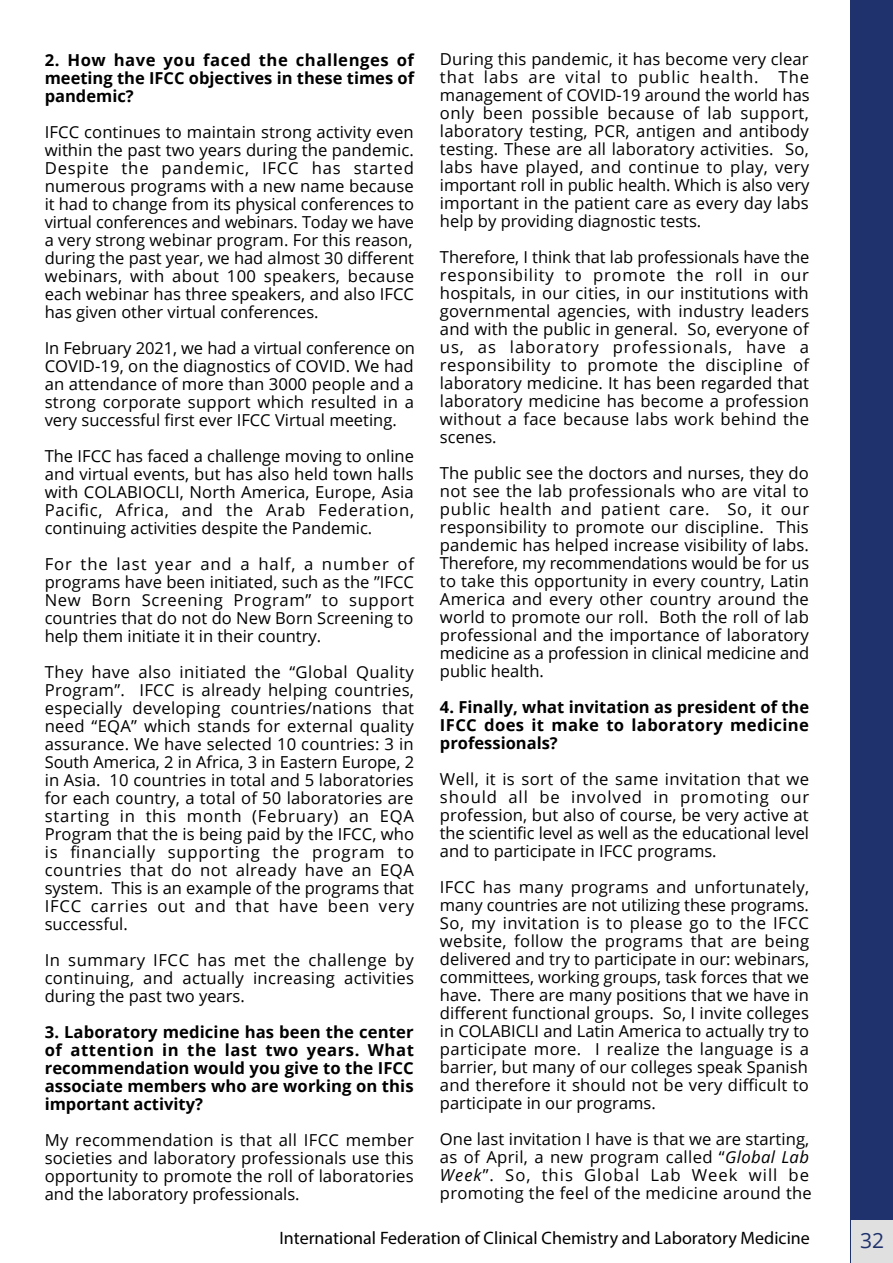
<style>
.page{position:relative;width:893px;height:1263px;background:#fff}
.page>*{position:absolute;margin:0;border:0;box-sizing:border-box;transform-origin:0 0}
.t1{font:21px "Open Sans";color:#1f326c}
.t2{font:18px "Myriad Pro";color:#000}
.t3{font:16.5px/18px "Open Sans";color:#000;text-align:justify}
.t4{font:700 16.5px/18px "Open Sans";color:#000;text-align:justify}
.t5{font:16.5px/18px "Open Sans";letter-spacing:.02em;color:#000}
.s1{font-style:italic}
</style>
<div class="page">
<div style="left:851px;top:0;width:42px;height:1263px;background:#20326d"></div>
<div style="left:851px;top:1220px;width:42px;height:43px;background:#e0e0e0"></div>
<p class="t4" style="left:45px;top:50px;width:371px">2. How have you faced the challenges of meeting the IFCC objectives in these times of pandemic?</p>
<p class="t3" style="left:45px;top:122px;width:371px">IFCC continues to maintain strong activity even within the past two years during the pandemic.<br>Despite the pandemic, IFCC has started numerous programs with a new name because it had to change from its physical conferences to virtual conferences and webinars. Today we have a very strong webinar program. For this reason, during the past year, we had almost 30 different webinars, with about 100 speakers, because each webinar has three speakers, and also IFCC has given other virtual conferences.</p>
<p class="t3" style="left:45px;top:338px;width:372px">In February 2021, we had a virtual conference on COVID-19, on the diagnostics of COVID. We had an attendance of more than 3000 people and a strong corporate support which resulted in a very successful first ever IFCC Virtual meeting.</p>
<p class="t3" style="left:45px;top:446px;width:371px">The IFCC has faced a challenge moving to online and virtual events, but has also held town halls with COLABIOCLI, North America, Europe, Asia Pacific, Africa, and the Arab Federation, continuing activities despite the Pandemic.</p>
<p class="t3" style="left:45px;top:554px;width:371px">For the last year and a half, a number of programs have been initiated, such as the ”IFCC New Born Screening Program” to support countries that do not do New Born Screening to help them initiate it in their country.</p>
<p class="t3" style="left:45px;top:662px;width:371px">They have also initiated the “Global Quality Program”. IFCC is already helping countries, especially developing countries/nations that need “EQA” which stands for external quality assurance. We have selected 10 countries: 3 in South America, 2 in Africa, 3 in Eastern Europe, 2 in Asia. 10 countries in total and 5 laboratories for each country, a total of 50 laboratories are starting in this month (February) an EQA Program that the is being paid by the IFCC, who is financially supporting the program to countries that do not already have an EQA system. This is an example of the programs that IFCC carries out and that have been very successful.</p>
<p class="t3" style="left:45px;top:950px;width:371px">In summary IFCC has met the challenge by continuing, and actually increasing activities during the past two years.</p>
<p class="t4" style="left:45px;top:1022px;width:371px">3. Laboratory medicine has been the center of attention in the last two years. What recommendation would you give to the IFCC associate members who are working on this important activity?</p>
<p class="t3" style="left:45px;top:1130px;width:371px">My recommendation is that all IFCC member societies and laboratory professionals use this opportunity to promote the roll of laboratories and the laboratory professionals.</p>
<p class="t3" style="left:440px;top:49px;width:371px">During this pandemic, it has become very clear that labs are vital to public health. The management of COVID-19 around the world has only been possible because of lab support, laboratory testing, PCR, antigen and antibody testing. These are all laboratory activities. So, labs have played, and continue to play, very important roll in public health. Which is also very important in the patient care as every day labs help by providing diagnostic tests.</p>
<p class="t3" style="left:440px;top:247px;width:371px">Therefore, I think that lab professionals have the responsibility to promote the roll in our hospitals, in our cities, in our institutions with governmental agencies, with industry leaders and with the public in general. So, everyone of us, as laboratory professionals, have a responsibility to promote the discipline of laboratory medicine. It has been regarded that laboratory medicine has become a profession without a face because labs work behind the scenes.</p>
<p class="t3" style="left:440px;top:463px;width:371px">The public see the doctors and nurses, they do not see the lab professionals who are vital to public health and patient care. So, it our responsibility to promote our discipline. This pandemic has helped increase visibility of labs.<br>Therefore, my recommendations would be for us to take this opportunity in every country, Latin America and every other country around the world to promote our roll. Both the roll of lab professional and the importance of laboratory medicine as a profession in clinical medicine and public health.</p>
<p class="t4" style="left:440px;top:697px;width:371px">4. Finally, what invitation as president of the IFCC does it make to laboratory medicine professionals?</p>
<p class="t3" style="left:440px;top:769px;width:371px">Well, it is sort of the same invitation that we should all be involved in promoting our profession, but also of course, be very active at the scientific level as well as the educational level and to participate in IFCC programs.</p>
<p class="t3" style="left:440px;top:877px;width:371px">IFCC has many programs and unfortunately, many countries are not utilizing these programs.<br>So, my invitation is to please go to the IFCC website, follow the programs that are being delivered and try to participate in our: webinars, committees, working groups, task forces that we have. There are many positions that we have in different functional groups. So, I invite colleges in COLABICLI and Latin America to actually try to participate more. I realize the language is a barrier, but many of our colleges speak Spanish and therefore it should not be very difficult to participate in our programs.</p>
<p class="t5" style="left:440px;top:1129px;width:373px">One last invitation I have is that we are starting, as of April, a new program called “<span class="s1">Global Lab Week</span>”. So, this Global Lab Week will be promoting the feel of the medicine around the</p>
<p class="t2" style="left:279px;top:1227px;width:532px">International Federation of Clinical Chemistry and Laboratory Medicine</p>
<p class="t1" style="left:860px;top:1226px;width:26px">32</p>
</div>
